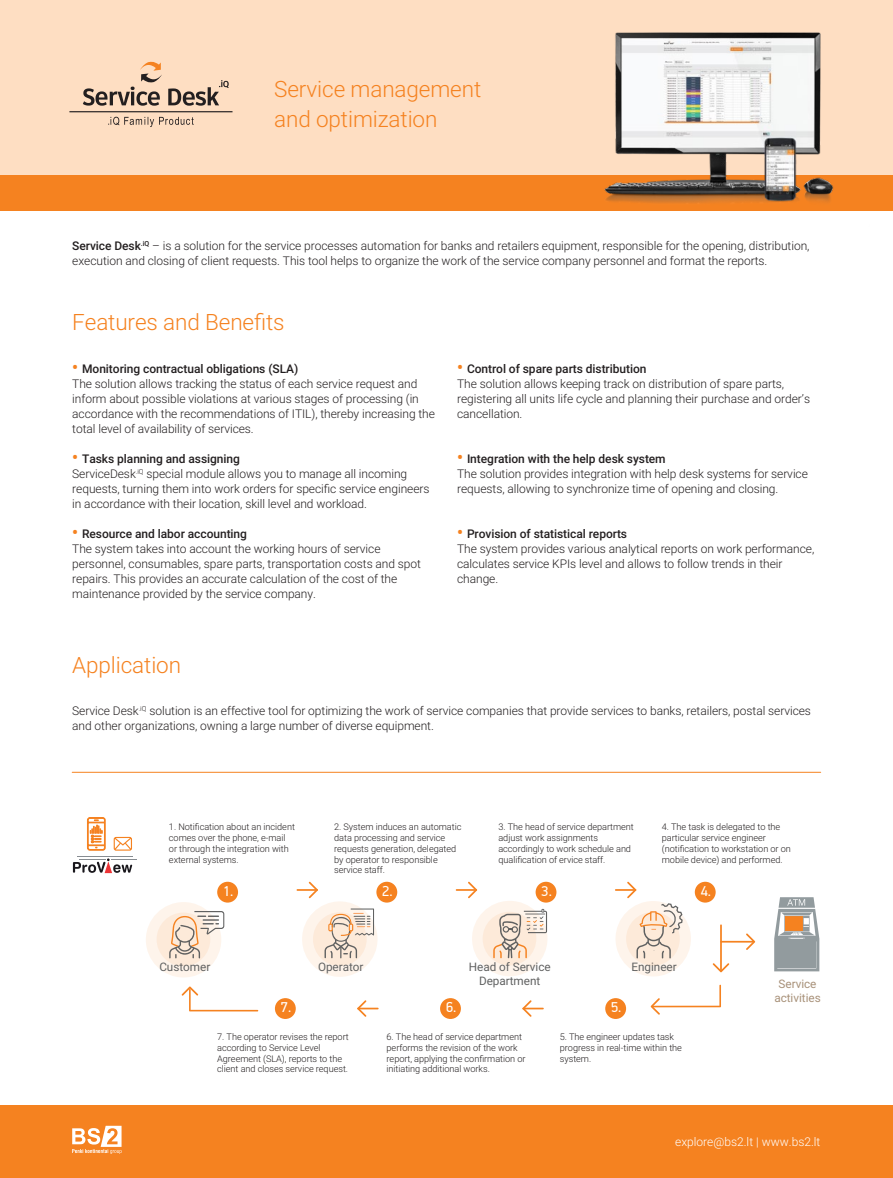
<style>
.page{position:relative;width:893px;height:1178px;background:#fff}
.page>*{position:absolute;margin:0;border:0;box-sizing:border-box;transform-origin:0 0}
.t1{font:300 22.5px/30px "Roboto";letter-spacing:-.005em;color:#f58220}
.t2{font:14.4px "PF Din Display Pro";color:#fff}
.t3{font:300 12px/15px "Roboto";letter-spacing:-.005em;color:#231f20}
.t4{font:300 12px "Roboto";color:#fff}
.t5{font:11.7px "Roboto";color:#606161}
.t6{font:11.7px/14.1px "Roboto";color:#a89179;text-align:center}
.t7{font:300 9.15px/10.6px "Roboto";letter-spacing:-.005em;color:#231f20}
.s1{font-weight:500}
.s2{font-weight:700;font-size:16.5px;color:#f58220}
</style>
<div class="page">
<div style="left:0;top:0;width:893px;height:210px;background:#fedec2"></div>
<div style="left:0;top:1106px;width:893px;height:72px;background:#f58220"></div>
<svg style="left:72px;top:1126px;width:50px;height:28px"></svg>
<div style="left:0;top:175px;width:893px;height:35px;background:#f58220"></div>
<hr style="left:69px;top:111px;width:163px;height:1px;background:#231f20">
<svg style="left:83px;top:61px;width:146px;height:45px"></svg>
<svg style="left:108px;top:117px;width:86px;height:10px"></svg>
<svg style="left:774px;top:897px;width:45px;height:74px;background:#afada7"></svg>
<hr style="left:720px;top:924px;width:2px;height:47px;background:#f58220">
<svg style="left:713px;top:963px;width:16px;height:9px"></svg>
<hr style="left:720px;top:941px;width:34px;height:1px;background:#f58220">
<svg style="left:746px;top:933px;width:9px;height:17px"></svg>
<div style="left:605px;top:998px;width:21px;height:21px;background:#f58220;border-radius:50%"></div>
<div style="left:440px;top:998px;width:21px;height:21px;background:#f58220;border-radius:50%"></div>
<div style="left:275px;top:998px;width:21px;height:21px;background:#f58220;border-radius:50%"></div>
<div style="left:217px;top:882px;width:21px;height:20px;background:#f58220;border-radius:50%"></div>
<div style="left:376px;top:882px;width:21px;height:20px;background:#f58220;border-radius:50%"></div>
<hr style="left:297px;top:889px;width:21px;height:2px;background:#f58220">
<svg style="left:309px;top:882px;width:9px;height:16px"></svg>
<div style="left:536px;top:882px;width:20px;height:20px;background:#f58220;border-radius:50%"></div>
<hr style="left:456px;top:889px;width:21px;height:2px;background:#f58220">
<svg style="left:468px;top:882px;width:9px;height:16px"></svg>
<div style="left:695px;top:882px;width:21px;height:20px;background:#f58220;border-radius:50%"></div>
<hr style="left:615px;top:889px;width:21px;height:2px;background:#f58220">
<svg style="left:522px;top:1000px;width:22px;height:17px"></svg>
<svg style="left:357px;top:1000px;width:22px;height:17px"></svg>
<div style="left:615px;top:901px;width:76px;height:75px;background:#fef4eb;border-radius:50%"></div>
<svg style="left:626px;top:912px;width:54px;height:54px"></svg>
<svg style="left:627px;top:882px;width:56px;height:76px"></svg>
<div style="left:146px;top:902px;width:75px;height:75px;background:#fef4eb;border-radius:50%"></div>
<div style="left:157px;top:912px;width:53px;height:54px;background:#fdead9;border-radius:50%"></div>
<svg style="left:169px;top:911px;width:55px;height:47px"></svg>
<svg style="left:302px;top:901px;width:76px;height:76px;background:#fdf1e6"></svg>
<svg style="left:325px;top:908px;width:49px;height:50px;background:#e5d4c4"></svg>
<div style="left:472px;top:901px;width:75px;height:75px;background:#fef4eb;border-radius:50%"></div>
<div style="left:483px;top:912px;width:53px;height:53px;background:#fdead9;border-radius:50%"></div>
<svg style="left:493px;top:909px;width:54px;height:49px"></svg>
<svg style="left:651px;top:985px;width:70px;height:29px"></svg>
<svg style="left:182px;top:986px;width:76px;height:25px"></svg>
<svg style="left:87px;top:817px;width:19px;height:33px"></svg>
<svg style="left:114px;top:837px;width:18px;height:14px"></svg>
<svg style="left:73px;top:858px;width:64px;height:15px"></svg>
<hr style="left:77px;top:856px;width:56px;height:1px;background:#878c91">
<img style="left:565px;top:32px;width:304px;height:179px">
<hr style="left:72px;top:772px;width:749px;height:1px;background:#f58220">
<h1 class="t1" style="left:274px;top:74px;width:209px">Service management and optimization</h1>
<p class="t3" style="left:72px;top:238px;width:739px"><span class="s1">Service Desk</span><sup>.iQ</sup> – is a solution for the service processes automation for banks and retailers equipment, responsible for the opening, distribution, execution and closing of client requests. This tool helps to organize the work of the service company personnel and format the reports.</p>
<h1 class="t1" style="left:72px;top:306px;width:214px">Features and Benefits</h1>
<p class="t3" style="left:72px;top:361px;width:364px"><span class="s2">•</span> <span class="s1">Monitoring contractual obligations (SLA)<br></span>The solution allows tracking the status of each service request and inform about possible violations at various stages of processing (in accordance with the recommendations of ITIL), thereby increasing the total level of availability of services.</p>
<p class="t3" style="left:72px;top:451px;width:359px"><span class="s2">•</span> <span class="s1">Tasks planning and assigning<br></span>ServiceDesk<sup>.iQ</sup> special module allows you to manage all incoming requests, turning them into work orders for specific service engineers in accordance with their location, skill level and workload.</p>
<p class="t3" style="left:72px;top:526px;width:350px"><span class="s2">•</span> <span class="s1">Resource and labor accounting<br></span>The system takes into account the working hours of service personnel, consumables, spare parts, transportation costs and spot repairs. This provides an accurate calculation of the cost of the maintenance provided by the service company.</p>
<h1 class="t1" style="left:72px;top:649px;width:110px">Application</h1>
<p class="t3" style="left:457px;top:361px;width:354px"><span class="s2">•</span> <span class="s1">Control of spare parts distribution<br></span>The solution allows keeping track on distribution of spare parts, registering all units life cycle and planning their purchase and order’s cancellation.</p>
<p class="t3" style="left:457px;top:451px;width:352px"><span class="s2">•</span> <span class="s1">Integration with the help desk system<br></span>The solution provides integration with help desk systems for service requests, allowing to synchronize time of opening and closing.</p>
<p class="t3" style="left:457px;top:526px;width:359px"><span class="s2">•</span> <span class="s1">Provision of statistical reports<br></span>The system provides various analytical reports on work performance, calculates service KPIs level and allows to follow trends in their change.</p>
<p class="t3" style="left:72px;top:703px;width:740px">Service Desk<sup>.iQ</sup> solution is an effective tool for optimizing the work of service companies that provide services to banks, retailers, postal services and other organizations, owning a large number of diverse equipment.</p>
<p class="t7" style="left:169px;top:821px;width:127px">1. Notification about an incident comes over the phone, e-mail or through the integration with external systems.</p>
<p class="t7" style="left:334px;top:821px;width:129px">2. System induces an automatic data processing and service requests generation, delegated by operator to responsible service staff.</p>
<p class="t7" style="left:498px;top:821px;width:137px">3. The head of service department adjust work assignments accordingly to work schedule and qualification of ervice staff.</p>
<p class="t7" style="left:662px;top:821px;width:131px">4. The task is delegated to the particular service engineer (notification to workstation or on mobile device) and performed.</p>
<p class="t2" style="left:223px;top:882px;width:12px">1.</p>
<p class="t2" style="left:382px;top:882px;width:12px">2.</p>
<p class="t2" style="left:541px;top:882px;width:12px">3.</p>
<p class="t2" style="left:701px;top:882px;width:12px">4.</p>
<p class="t5" style="left:159px;top:959px;width:52px">Customer</p>
<p class="t5" style="left:318px;top:959px;width:47px">Оperator</p>
<p class="t5" style="left:469px;top:959px;width:83px">Head of Service</p>
<p class="t5" style="left:631px;top:959px;width:47px">Engineer</p>
<p class="t5" style="left:479px;top:973px;width:63px">Department</p>
<p class="t2" style="left:281px;top:999px;width:12px">7.</p>
<p class="t2" style="left:446px;top:999px;width:12px">6.</p>
<p class="t2" style="left:611px;top:999px;width:12px">5.</p>
<p class="t7" style="left:217px;top:1031px;width:133px">7. The operator revises the report according to Service Level<br>Agreement (SLA), reports to the client and closes service request.</p>
<p class="t7" style="left:387px;top:1031px;width:140px">6. The head of service department performs the revision of the work report, applying the confirmation or initiating additional works.</p>
<p class="t7" style="left:560px;top:1031px;width:124px">5. The engineer updates task progress in real-time within the system.</p>
<p class="t6" style="left:774px;top:976px;width:48px">Service activities</p>
<p class="t4" style="left:675px;top:1134px;width:147px">explore@bs2.lt | www.bs2.lt</p>
</div>
